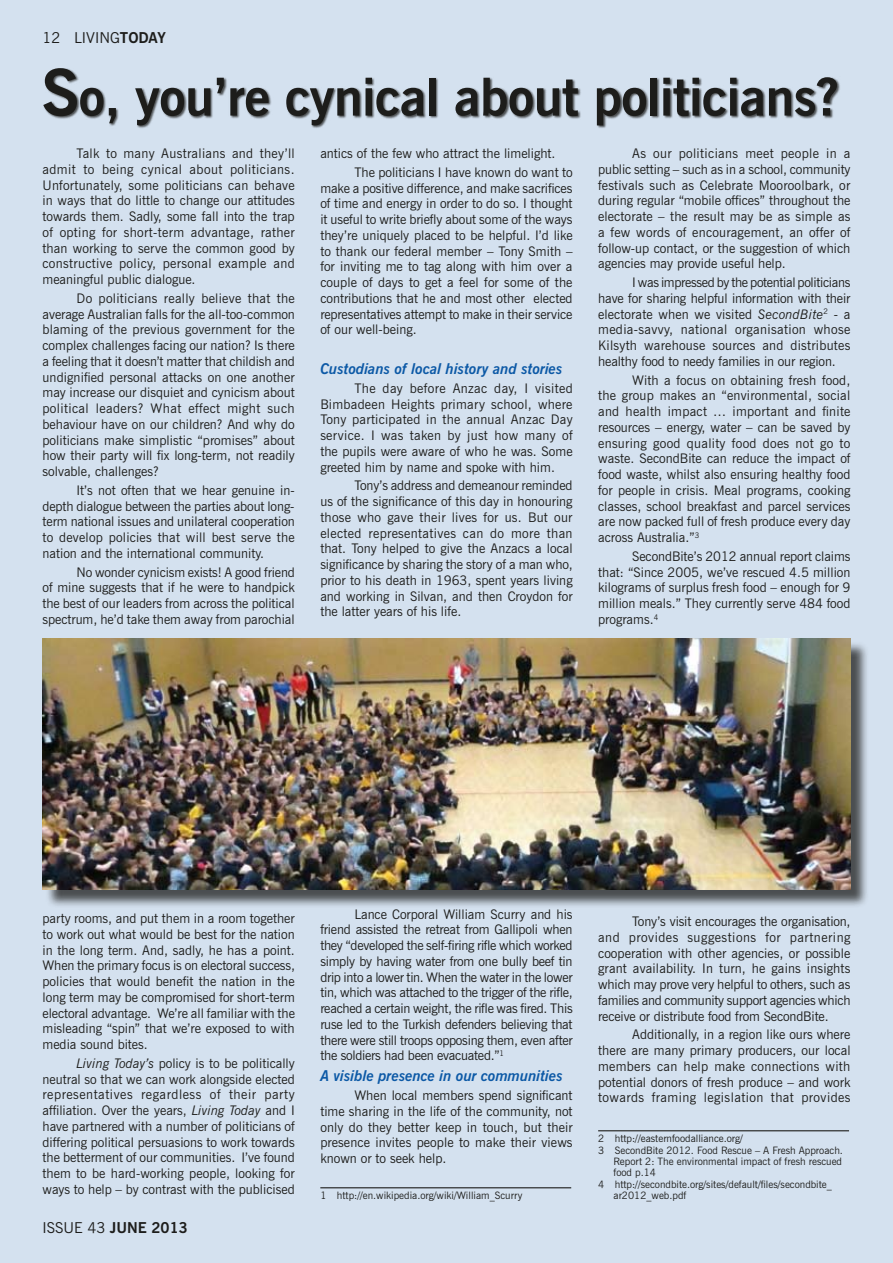
<style>
.page{position:relative;width:893px;height:1263px;background:#d4e1ef}
.page>*{position:absolute;margin:0;border:0;box-sizing:border-box;transform-origin:0 0}
.t1{font:700 52.05px "News Gothic BT";letter-spacing:-.01em;color:#1d1d1b}
.t2{font:italic 700 15px "News Gothic BT";color:#0c59a6}
.t3{font:700 15px "News Gothic BT";color:#1d1d1b}
.t4{font:15px "News Gothic BT";color:#1d1d1b}
.t5{font:13.2px/15.8px "News Gothic BT";color:#1d1d1b;text-align:justify}
.t6{font:10.2px "News Gothic BT";color:#1d1d1b}
.s1{font-weight:700}
.s2{font-size:64.5px}
.s3{font-style:italic}
.s4{font-weight:400}
</style>
<div class="page">
<hr style="left:320px;top:1187px;width:251px;height:1px;background:#1d1d1b">
<hr style="left:598px;top:1130px;width:251px;height:1px;background:#1d1d1b">
<div style="left:43px;top:68px;width:850px;height:130px;background:#1d1d1b;opacity:.75"></div>
<div style="left:45px;top:641px;width:830px;height:274px;background:#1d1d1b;opacity:.75"></div>
<img style="left:43px;top:639px;width:807px;height:251px">
<p class="t4" style="left:43px;top:28px;width:125px">12 LIVING<span class="s1">TODAY</span></p>
<h1 class="t1" style="left:42px;top:65px;width:799px"><span class="s2">S</span>o, you’re cynical about politicians?</h1>
<p class="t5" style="left:43px;top:146px;width:254px;text-indent:34px">Talk to many Australians and they’ll admit to being cynical about politicians.<br>Unfortunately, some politicians can behave in ways that do little to change our attitudes towards them. Sadly, some fall into the trap of opting for short-term advantage, rather than working to serve the common good by constructive policy, personal example and meaningful public dialogue.</p>
<p class="t5" style="left:43px;top:290px;width:254px;text-indent:34px">Do politicians really believe that the average Australian falls for the all-too-common blaming of the previous government for the complex challenges facing our nation? Is there a feeling that it doesn’t matter that childish and undignified personal attacks on one another may increase our disquiet and cynicism about political leaders? What effect might such behaviour have on our children? And why do politicians make simplistic “promises” about how their party will fix long-term, not readily solvable, challenges?</p>
<p class="t5" style="left:43px;top:482px;width:254px;text-indent:34px">It’s not often that we hear genuine in&shy;depth dialogue between the parties about long&shy;term national issues and unilateral cooperation to develop policies that will best serve the nation and the international community.</p>
<p class="t5" style="left:43px;top:564px;width:254px;text-indent:34px">No wonder cynicism exists! A good friend of mine suggests that if he were to handpick the best of our leaders from across the political spectrum, he’d take them away from parochial</p>
<p class="t5" style="left:354px;top:144px;width:220px;line-height:18.8px;text-indent:-34px">antics of the few who attract the limelight.<br>The politicians I have known do want to</p>
<p class="t5" style="left:320px;top:180px;width:254px">make a positive difference, and make sacrifices of time and energy in order to do so. I thought it useful to write briefly about some of the ways they’re uniquely placed to be helpful. I’d like to thank our federal member – Tony Smith – for inviting me to tag along with him over a couple of days to get a feel for some of the contributions that he and most other elected representatives attempt to make in their service of our well-being.</p>
<p class="t2" style="left:320px;top:360px;width:244px">Custodians of local history and stories</p>
<p class="t5" style="left:320px;top:380px;width:254px;text-indent:34px">The day before Anzac day, I visited Bimbadeen Heights primary school, where Tony participated in the annual Anzac Day service. I was taken by just how many of the pupils were aware of who he was. Some greeted him by name and spoke with him.</p>
<p class="t5" style="left:320px;top:478px;width:254px;text-indent:34px">Tony’s address and demeanour reminded us of the significance of this day in honouring those who gave their lives for us. But our elected representatives can do more than that. Tony helped to give the Anzacs a local significance by sharing the story of a man who, prior to his death in 1963, spent years living and working in Silvan, and then Croydon for the latter years of his life.</p>
<p class="t5" style="left:598px;top:146px;width:254px;text-indent:34px">As our politicians meet people in a public setting – such as in a school, community festivals such as Celebrate Mooroolbark, or during regular “mobile offices” throughout the electorate – the result may be as simple as a few words of encouragement, an offer of follow-up contact, or the suggestion of which agencies may provide useful help.</p>
<p class="t5" style="left:598px;top:274px;width:254px;text-indent:34px">I was impressed by the potential politicians have for sharing helpful information with their electorate when we visited <span class="s3">SecondBite</span><sup>2</sup> - a media-savvy, national organisation whose Kilsyth warehouse sources and distributes healthy food to needy families in our region.</p>
<p class="t5" style="left:598px;top:372px;width:254px;text-indent:34px">With a focus on obtaining fresh food, the group makes an “environmental, social and health impact … important and finite resources – energy, water – can be saved by ensuring good quality food does not go to waste. SecondBite can reduce the impact of food waste, whilst also ensuring healthy food for people in crisis. Meal programs, cooking classes, school breakfast and parcel services are now packed full of fresh produce every day across Australia.”<sup>3</sup></p>
<p class="t5" style="left:598px;top:548px;width:254px;text-indent:34px">SecondBite’s 2012 annual report claims that: “Since 2005, we’ve rescued 4.5 million kilograms of surplus fresh food – enough for 9 million meals.” They currently serve 484 food programs.<sup>4</sup></p>
<p class="t5" style="left:43px;top:910px;width:254px">party rooms, and put them in a room together to work out what would be best for the nation in the long term. And, sadly, he has a point.<br>When the primary focus is on electoral success, policies that would benefit the nation in the long term may be compromised for short-term electoral advantage. We’re all familiar with the misleading “spin” that we’re exposed to with media sound bites.</p>
<p class="t5" style="left:43px;top:1055px;width:254px;text-indent:34px"><span class="s3">Living Today’s</span> policy is to be politically neutral so that we can work alongside elected representatives regardless of their party affiliation. Over the years, <span class="s3">Living Today</span> and I have partnered with a number of politicians of differing political persuasions to work towards the betterment of our communities. I’ve found them to be hard-working people, looking for ways to help – by contrast with the publicised</p>
<p class="t3" style="left:43px;top:1218px;width:147px"><span class="s4">ISSUE 43</span> JUNE 2013</p>
<p class="t5" style="left:320px;top:906px;width:254px;text-indent:34px">Lance Corporal William Scurry and his friend assisted the retreat from Gallipoli when they “developed the self-firing rifle which worked simply by having water from one bully beef tin drip into a lower tin. When the water in the lower tin, which was attached to the trigger of the rifle, reached a certain weight, the rifle was fired. This ruse led to the Turkish defenders believing that there were still troops opposing them, even after the soldiers had been evacuated.”<sup>1</sup></p>
<p class="t2" style="left:320px;top:1067px;width:244px">A visible presence in our communities</p>
<p class="t5" style="left:320px;top:1087px;width:254px;text-indent:34px">When local members spend significant time sharing in the life of the community, not only do they better keep in touch, but their presence invites people to make their views known or to seek help.</p>
<p class="t6" style="left:320px;top:1189px;width:204px">1 http://en.wikipedia.org/wiki/William_Scurry</p>
<p class="t5" style="left:598px;top:913px;width:254px;text-indent:34px">Tony’s visit encourages the organisation, and provides suggestions for partnering cooperation with other agencies, or possible grant availability. In turn, he gains insights which may prove very helpful to others, such as families and community support agencies which receive or distribute food from SecondBite.</p>
<p class="t5" style="left:598px;top:1027px;width:254px;text-indent:34px">Additionally, in a region like ours where there are many primary producers, our local members can help make connections with potential donors of fresh produce – and work towards framing legislation that provides</p>
<p class="t6" style="left:598px;top:1132px;width:146px">2 http://easternfoodalliance.org/</p>
<p class="t6" style="left:598px;top:1144px;width:246px">3 SecondBite 2012. Food Rescue – A Fresh Approach.</p>
<p class="t6" style="left:613px;top:1155px;width:230px">Report 2: The environmental impact of fresh rescued</p>
<p class="t6" style="left:613px;top:1166px;width:44px">food p.14</p>
<p class="t6" style="left:598px;top:1178px;width:235px">4 http://secondbite.org/sites/default/files/secondbite_</p>
<p class="t6" style="left:613px;top:1189px;width:74px">ar2012_web.pdf</p>
</div>
